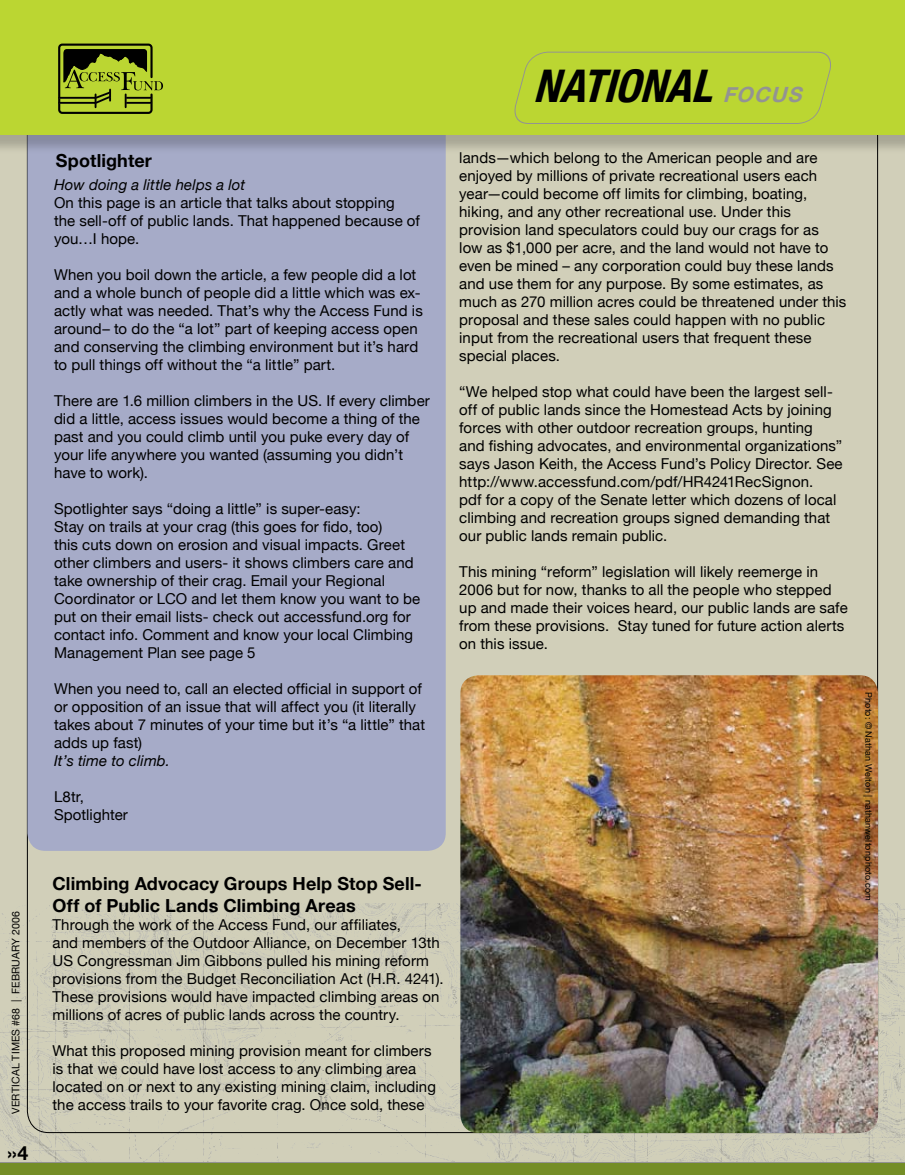
<style>
.page{position:relative;width:905px;height:1175px;background:#fff}
.page>*{position:absolute;margin:0;border:0;box-sizing:border-box;transform-origin:0 0}
.t1{font:italic 700 condensed 45px "Helvetica Neue";color:#000}
.t2{font:700 19.5px "Helvetica Neue";color:#000}
.t3{font:700 18px/21.6px "Helvetica Neue";letter-spacing:.005em;color:#000}
.t4{font:15px/18px "Helvetica Neue";letter-spacing:.005em;color:#000}
.t5{font:italic 15px "Helvetica Neue";letter-spacing:.01em;color:#000}
.t6{font:10.5px "Helvetica Neue";letter-spacing:.015em;color:#000}
.t7{font:9px "Helvetica Neue";letter-spacing:.025em;color:#000}
.s1{font-stretch:normal;font-size:21px;color:#939393}
</style>
<div class="page">
<div style="left:0;top:0;width:904px;height:1174px;background:#d1cfb9"></div>
<img style="left:0;top:903px;width:904px;height:259px">
<hr style="left:904px;top:0;width:1px;height:1174px;background:#d1cfb9">
<div style="left:27px;top:100px;width:419px;height:750px;background:#a6abc8;border-radius:18px"></div>
<div style="left:0;top:0;width:904px;height:155px;background:#000;opacity:.2"></div>
<div style="left:0;top:0;width:904px;height:135px;background:#bbd632"></div>
<svg style="left:0;top:1162px;width:904px;height:12px;background:#768d2f"></svg>
<img style="left:460px;top:675px;width:418px;height:457px;border-radius:18px">
<div style="left:58px;top:44px;width:95px;height:70px;border:2px solid #000;border-radius:3px"></div>
<hr style="left:59px;top:97px;width:36px;height:2px;background:#000">
<hr style="left:59px;top:102px;width:36px;height:2px;background:#000">
<svg style="left:63px;top:49px;width:100px;height:58px"></svg>
<svg style="left:514px;top:51px;width:317px;height:73px"></svg>
<p class="t6" style="left:9px;top:1113px;width:204px;rotate:-90deg">VERTICAL TIMES #68 | FEBRUARY 2006</p>
<h2 class="t2" style="left:8px;top:1140px;width:11px">››</h2>
<h1 class="t1" style="left:533px;top:59px;width:276px">NATIONAL <span class="s1">FOCUS</span></h1>
<p class="t3" style="left:56px;top:149px;width:97px">Spotlighter</p>
<p class="t5" style="left:54px;top:175px;width:193px">How doing a little helps a lot</p>
<p class="t4" style="left:54px;top:193px;width:367px">On this page is an article that talks about stopping<br>the sell-off of public lands. That happened because of you…I hope.</p>
<p class="t4" style="left:54px;top:265px;width:370px">When you boil down the article, a few people did a lot and a whole bunch of people did a little which was ex&shy;actly what was needed. That’s why the Access Fund is around– to do the “a lot” part of keeping access open and conserving the climbing environment but it’s hard to pull things off without the “a little” part.</p>
<p class="t4" style="left:54px;top:391px;width:377px">There are 1.6 million climbers in the US. If every climber did a little, access issues would become a thing of the past and you could climb until you puke every day of your life anywhere you wanted (assuming you didn’t have to work).</p>
<p class="t4" style="left:54px;top:499px;width:368px">Spotlighter says “doing a little” is super-easy:<br>Stay on trails at your crag (this goes for fido, too)<br>this cuts down on erosion and visual impacts. Greet other climbers and users- it shows climbers care and take ownership of their crag. Email your Regional Coordinator or LCO and let them know you want to be put on their email lists- check out accessfund.org for contact info. Comment and know your local Climbing Management Plan see page 5</p>
<p class="t4" style="left:54px;top:679px;width:372px">When you need to, call an elected official in support of or opposition of an issue that will affect you (it literally takes about 7 minutes of your time but it’s “a little” that adds up fast)</p>
<p class="t5" style="left:54px;top:751px;width:117px">It’s time to climb.</p>
<p class="t4" style="left:54px;top:787px;width:75px">L8tr,<br>Spotlighter</p>
<p class="t3" style="left:52px;top:872px;width:371px">Climbing Advocacy Groups Help Stop Sell-<br>Off of Public Lands Climbing Areas</p>
<p class="t4" style="left:52px;top:915px;width:392px">Through the work of the Access Fund, our affiliates,<br>and members of the Outdoor Alliance, on December 13th US Congressman Jim Gibbons pulled his mining reform provisions from the Budget Reconciliation Act (H.R. 4241).<br>These provisions would have impacted climbing areas on millions of acres of public lands across the country.</p>
<p class="t4" style="left:52px;top:1041px;width:385px">What this proposed mining provision meant for climbers is that we could have lost access to any climbing area located on or next to any existing mining claim, including the access trails to your favorite crag. Once sold, these</p>
<p class="t4" style="left:459px;top:148px;width:389px">lands—which belong to the American people and are enjoyed by millions of private recreational users each year—could become off limits for climbing, boating, hiking, and any other recreational use. Under this provision land speculators could buy our crags for as<br>low as $1,000 per acre, and the land would not have to even be mined – any corporation could buy these lands and use them for any purpose. By some estimates, as much as 270 million acres could be threatened under this proposal and these sales could happen with no public input from the recreational users that frequent these special places.</p>
<p class="t4" style="left:459px;top:382px;width:385px">“We helped stop what could have been the largest sell&shy;off of public lands since the Homestead Acts by joining forces with other outdoor recreation groups, hunting<br>and fishing advocates, and environmental organizations” says Jason Keith, the Access Fund’s Policy Director. See http://www.accessfund.com/pdf/HR4241RecSignon.<br>pdf for a copy of the Senate letter which dozens of local climbing and recreation groups signed demanding that our public lands remain public.</p>
<p class="t4" style="left:459px;top:562px;width:390px">This mining “reform” legislation will likely reemerge in 2006 but for now, thanks to all the people who stepped up and made their voices heard, our public lands are safe from these provisions. Stay tuned for future action alerts on this issue.</p>
<p class="t7" style="left:874px;top:692px;width:210px;rotate:90deg">Photo: © Nathan Welton | nathanweltonphoto.com</p>
</div>
